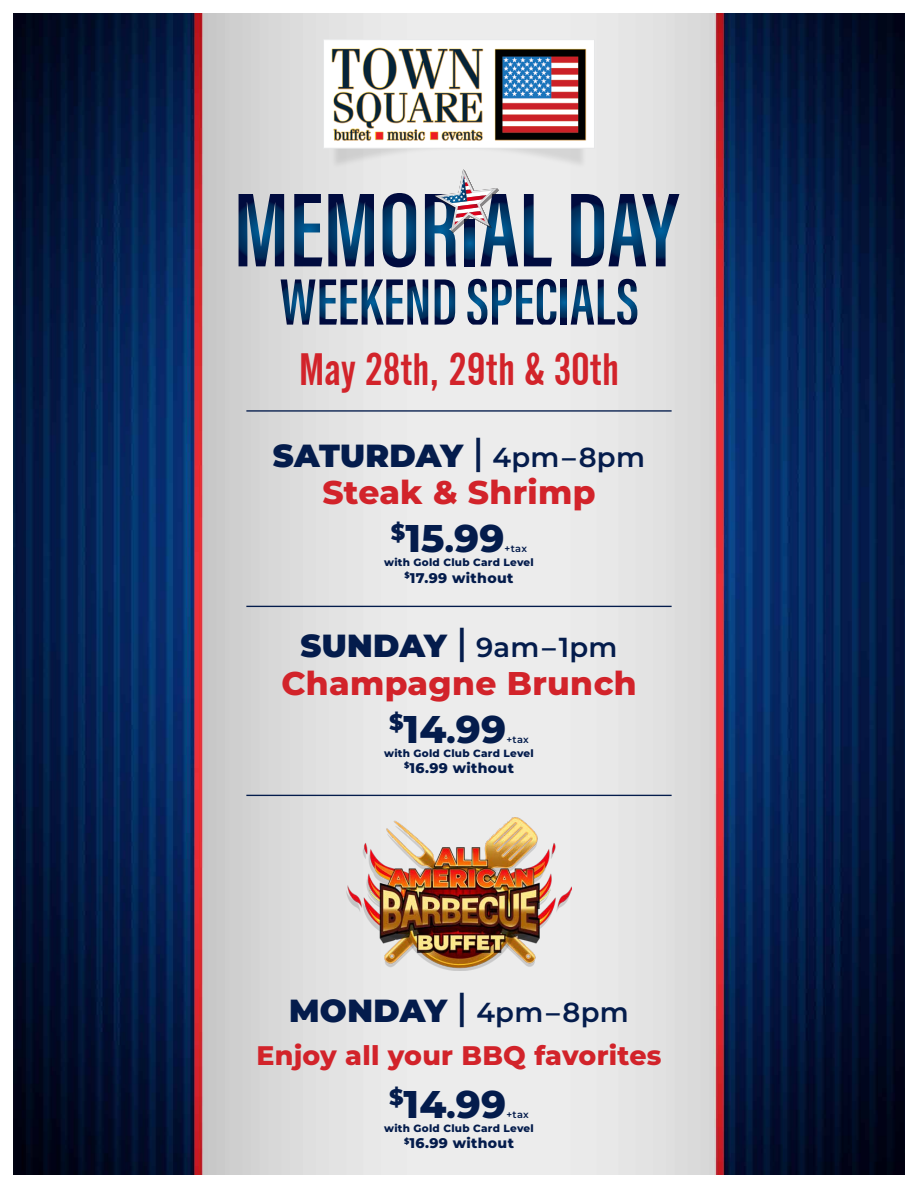
<style>
.page{position:relative;width:918px;height:1188px;background:#fff}
.page>*{position:absolute;margin:0;border:0;box-sizing:border-box;transform-origin:0 0}
.t1{font:45.15px "Alternate Gothic No 2 BT";color:#d2232a}
.t2{font:800 38.55px "Montserrat";letter-spacing:.005em;color:#041c4c}
.t3{font:800 32.85px "Montserrat";letter-spacing:.01em;color:#d2232a}
.t4{font:900 31.95px "Montserrat";color:#041c4c}
.t5{font:600 27.45px "Montserrat";letter-spacing:.01em;color:#041c4c}
.t6{font:800 26.85px "Montserrat";letter-spacing:.01em;color:#d2232a}
.t7{font:800 13.95px "Montserrat";letter-spacing:.025em;color:#041c4c}
.t8{font:800 10.5px "Montserrat";letter-spacing:.025em;color:#041c4c}
.t9{font:600 9.9px "Montserrat";letter-spacing:.025em;color:#041c4c}
.s1{font-weight:600;font-size:36.75px}
.s2{font-weight:600;font-size:27.45px}
.s3{font-size:32.4px}
.s4{font-weight:900;font-size:31.95px}
.s5{font-size:36.75px}
</style>
<div class="page">
<img style="left:14px;top:14px;width:890px;height:1160px">
<img style="left:327px;top:148px;width:264px;height:30px">
<hr style="left:246px;top:410px;width:426px;height:2px;background:#041c4c">
<hr style="left:246px;top:606px;width:426px;height:1px;background:#041c4c">
<hr style="left:246px;top:795px;width:426px;height:1px;background:#041c4c">
<div style="left:324px;top:40px;width:270px;height:108px;background:#fff"></div>
<img style="left:331px;top:47px;width:256px;height:94px">
<div style="left:323px;top:39px;width:272px;height:109px;border:1px solid #e6e7e8"></div>
<svg style="left:239px;top:194px;width:45px;height:72px;background:#415f81"></svg>
<svg style="left:294px;top:194px;width:28px;height:72px;background:#607793"></svg>
<svg style="left:328px;top:194px;width:46px;height:72px;background:#466486"></svg>
<svg style="left:383px;top:193px;width:33px;height:74px;background:#597290"></svg>
<svg style="left:524px;top:194px;width:28px;height:72px;background:#8999ad"></svg>
<svg style="left:571px;top:194px;width:108px;height:72px;background:#6f869f"></svg>
<svg style="left:425px;top:169px;width:93px;height:97px;background:#8e9bae"></svg>
<svg style="left:281px;top:279px;width:147px;height:46px;background:#70869f"></svg>
<svg style="left:435px;top:279px;width:20px;height:46px"></svg>
<svg style="left:467px;top:279px;width:89px;height:46px;background:#7f91a8"></svg>
<svg style="left:561px;top:279px;width:6px;height:46px"></svg>
<svg style="left:571px;top:279px;width:66px;height:46px;background:#7f92a9"></svg>
<img style="left:347px;top:817px;width:224px;height:154px">
<p class="t1" style="left:299px;top:344px;width:322px">May 28th, 29th &amp; 30th</p>
<p class="t4" style="left:273px;top:434px;width:374px">SATURDAY <span class="s1">|</span> <span class="s2">4pm–8pm</span></p>
<p class="t3" style="left:322px;top:471px;width:275px">Steak &amp; Shrimp</p>
<p class="t2" style="left:391px;top:513px;width:115px"><sup>$</sup>15<span class="s3">.</span>99</p>
<p class="t9" style="left:505px;top:542px;width:24px">+tax</p>
<p class="t8" style="left:384px;top:556px;width:151px">with Gold Club Card Level</p>
<p class="t7" style="left:405px;top:568px;width:110px"><sup>$</sup>17.99 without</p>
<p class="t5" style="left:300px;top:629px;width:319px"><span class="s4">SUNDAY</span> <span class="s5">|</span> 9am–1pm</p>
<p class="t3" style="left:281px;top:661px;width:357px">Champagne Brunch</p>
<p class="t2" style="left:389px;top:703px;width:119px"><sup>$</sup>14<span class="s3">.</span>99</p>
<p class="t9" style="left:506px;top:733px;width:24px">+tax</p>
<p class="t8" style="left:384px;top:746px;width:151px">with Gold Club Card Level</p>
<p class="t7" style="left:404px;top:759px;width:111px"><sup>$</sup>16.99 without</p>
<p class="t5" style="left:289px;top:994px;width:341px"><span class="s4">MONDAY</span> <span class="s5">|</span> 4pm–8pm</p>
<p class="t6" style="left:256px;top:1038px;width:407px">Enjoy all your BBQ favorites</p>
<p class="t2" style="left:389px;top:1079px;width:119px"><sup>$</sup>14<span class="s3">.</span>99</p>
<p class="t9" style="left:506px;top:1108px;width:24px">+tax</p>
<p class="t8" style="left:384px;top:1121px;width:151px">with Gold Club Card Level</p>
<p class="t7" style="left:404px;top:1134px;width:111px"><sup>$</sup>16.99 without</p>
</div>
